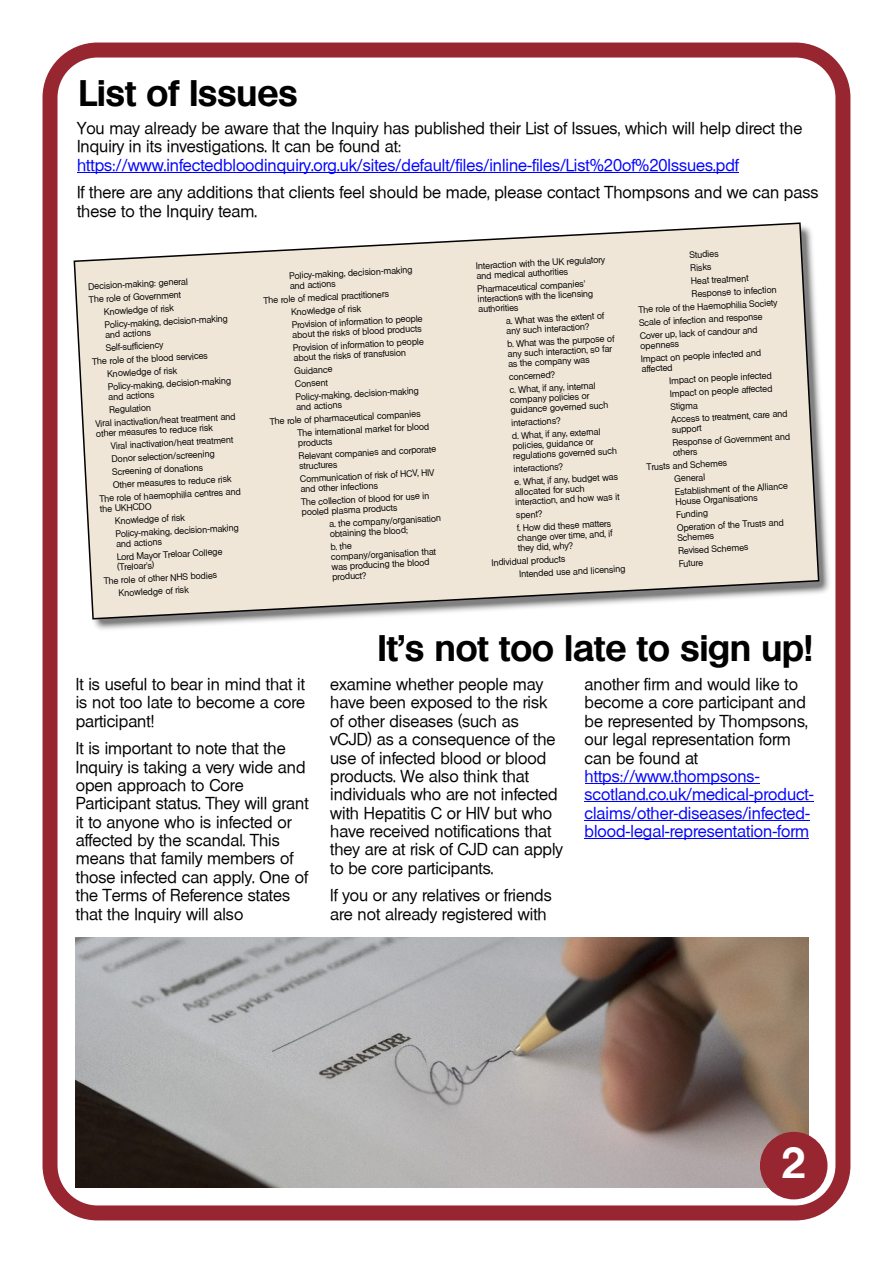
<style>
.page{position:relative;width:893px;height:1263px;background:#fff}
.page>*{position:absolute;margin:0;border:0;box-sizing:border-box;transform-origin:0 0}
.t1{font:42.3px "Basic Sans SF Bold";color:#fff}
.t2{font:36px "Basic Sans SF Bold";color:#000}
.t3{font:16.5px/18.5px "Basic Sans SF";color:#000}
.t4{font:16.5px/18.5px "Basic Sans SF";color:#00f}
.t5{font:9px/13px "Basic Sans SF";color:#000}
</style>
<div class="page">
<div style="left:43px;top:43px;width:807px;height:1177px;border:15px solid #982630;border-radius:48px"></div>
<hr style="left:585px;top:783px;width:175px;height:1px;background:#00f">
<hr style="left:585px;top:801px;width:229px;height:1px;background:#00f">
<hr style="left:585px;top:820px;width:225px;height:1px;background:#00f">
<hr style="left:585px;top:838px;width:224px;height:1px;background:#00f">
<hr style="left:77px;top:172px;width:662px;height:1px;background:#00f">
<img style="left:94px;top:219px;width:742px;height:416px">
<svg style="left:73px;top:222px;width:747px;height:398px;background:#eae3d6"></svg>
<img style="left:75px;top:938px;width:733px;height:250px">
<div style="left:760px;top:1132px;width:67px;height:67px;background:#982630;border:2px solid #982630;border-radius:50%"></div>
<h2 class="t2" style="left:79px;top:79px;width:220px">List of Issues</h2>
<h3 class="t3" style="left:77px;top:119px;width:727px">You may already be aware that the Inquiry has published their List of Issues, which will help direct the<br>Inquiry in its investigations. It can be found at:</h3>
<h3 class="t4" style="left:77px;top:156px;width:663px">https://www.infectedbloodinquiry.org.uk/sites/default/files/inline-files/List%20of%20Issues.pdf</h3>
<h3 class="t3" style="left:77px;top:183px;width:743px">If there are any additions that clients feel should be made, please contact Thompsons and we can pass these to the Inquiry team.</h3>
<p class="t5" style="left:88px;top:280px;width:101px;rotate:-3deg">Decision-making: general</p>
<p class="t5" style="left:89px;top:293px;width:94px;rotate:-3deg">The role of Government</p>
<p class="t5" style="left:104px;top:305px;width:71px;rotate:-3deg">Knowledge of risk</p>
<p class="t5" style="left:104px;top:318px;width:125px;rotate:-3deg">Policy-making, decision-making</p>
<p class="t5" style="left:105px;top:328px;width:47px;rotate:-3deg">and actions</p>
<p class="t5" style="left:106px;top:341px;width:59px;rotate:-3deg">Self-sufficiency</p>
<p class="t5" style="left:92px;top:355px;width:117px;rotate:-3deg">The role of the blood services</p>
<p class="t5" style="left:107px;top:367px;width:71px;rotate:-3deg">Knowledge of risk</p>
<p class="t5" style="left:108px;top:380px;width:125px;rotate:-3deg">Policy-making, decision-making</p>
<p class="t5" style="left:108px;top:390px;width:47px;rotate:-3deg">and actions</p>
<p class="t5" style="left:109px;top:403px;width:43px;rotate:-3deg">Regulation</p>
<p class="t5" style="left:95px;top:417px;width:142px;rotate:-3deg">Viral inactivation/heat treatment and</p>
<p class="t5" style="left:96px;top:427px;width:118px;rotate:-3deg">other measures to reduce risk</p>
<p class="t5" style="left:111px;top:439px;width:124px;rotate:-3deg">Viral inactivation/heat treatment</p>
<p class="t5" style="left:111px;top:452px;width:105px;rotate:-3deg">Donor selection/screening</p>
<p class="t5" style="left:112px;top:465px;width:92px;rotate:-3deg">Screening of donations</p>
<p class="t5" style="left:113px;top:478px;width:120px;rotate:-3deg">Other measures to reduce risk</p>
<p class="t5" style="left:99px;top:492px;width:143px;rotate:-3deg">The role of haemophilia centres and</p>
<p class="t5" style="left:114px;top:501px;width:125px;text-indent:-14px;rotate:-3deg">the UKHCDO<br>Knowledge of risk<br>Policy-making, decision-making</p>
<p class="t5" style="left:116px;top:538px;width:107px;rotate:-3deg">and actions<br>Lord Mayor Treloar College</p>
<p class="t5" style="left:117px;top:561px;width:38px;rotate:-3deg">(Treloar’s)</p>
<p class="t5" style="left:104px;top:574px;width:115px;rotate:-3deg">The role of other NHS bodies</p>
<p class="t5" style="left:118px;top:587px;width:71px;rotate:-3deg">Knowledge of risk</p>
<p class="t5" style="left:289px;top:271px;width:125px;line-height:10.1px;rotate:-3deg">Policy-making, decision-making and actions</p>
<p class="t5" style="left:290px;top:292px;width:132px;text-indent:-27px;rotate:-3deg">The role of medical practitioners<br>Knowledge of risk<br>Provision of information to people</p>
<p class="t5" style="left:292px;top:328px;width:132px;rotate:-3deg">about the risks of blood products<br>Provision of information to people</p>
<p class="t5" style="left:293px;top:352px;width:125px;rotate:-3deg">about the risks of transfusion<br>Guidance<br>Consent<br>Policy-making, decision-making</p>
<p class="t5" style="left:296px;top:401px;width:47px;rotate:-3deg">and actions</p>
<p class="t5" style="left:270px;top:415px;width:152px;rotate:-3deg">The role of pharmaceutical companies</p>
<p class="t5" style="left:297px;top:427px;width:133px;rotate:-3deg">The international market for blood</p>
<p class="t5" style="left:298px;top:437px;width:139px;rotate:-3deg">products<br>Relevant companies and corporate</p>
<p class="t5" style="left:299px;top:460px;width:136px;rotate:-3deg">structures<br>Communication of risk of HCV, HIV</p>
<p class="t5" style="left:300px;top:483px;width:130px;rotate:-3deg">and other infections<br>The collection of blood for use in</p>
<p class="t5" style="left:328px;top:504px;width:113px;text-indent:-27px;rotate:-3deg">pooled plasma products<br>a. the company/organisation</p>
<p class="t5" style="left:330px;top:527px;width:80px;rotate:-3deg">obtaining the blood; b. the</p>
<p class="t5" style="left:331px;top:552px;width:107px;line-height:10.1px;rotate:-3deg">company/organisation that was producing the blood product?</p>
<p class="t5" style="left:476px;top:261px;width:131px;line-height:10.1px;rotate:-3deg">Interaction with the UK regulatory and medical authorities</p>
<p class="t5" style="left:477px;top:284px;width:117px;line-height:10.1px;rotate:-3deg">Pharmaceutical companies’ interactions with the licensing authorities</p>
<p class="t5" style="left:506px;top:316px;width:100px;line-height:10.1px;rotate:-3deg">a. What was the extent of any such interaction?</p>
<p class="t5" style="left:507px;top:339px;width:109px;line-height:10.1px;rotate:-3deg">b. What was the purpose of any such interaction, so far as the company was</p>
<p class="t5" style="left:509px;top:370px;width:87px;rotate:-3deg">concerned?<br>c. What, if any, internal</p>
<p class="t5" style="left:510px;top:395px;width:99px;line-height:10.1px;rotate:-3deg">company policies or guidance governed such</p>
<p class="t5" style="left:511px;top:416px;width:90px;rotate:-3deg">interactions?<br>d. What, if any, external</p>
<p class="t5" style="left:512px;top:441px;width:106px;line-height:10.1px;rotate:-3deg">policies, guidance or regulations governed such</p>
<p class="t5" style="left:513px;top:463px;width:105px;rotate:-3deg">interactions?<br>e. What, if any, budget was</p>
<p class="t5" style="left:515px;top:487px;width:106px;line-height:10.1px;rotate:-3deg">allocated for such interaction, and how was it</p>
<p class="t5" style="left:516px;top:509px;width:96px;rotate:-3deg">spent?<br>f. How did these matters</p>
<p class="t5" style="left:517px;top:533px;width:97px;line-height:10.1px;rotate:-3deg">change over time, and, if they did, why?</p>
<p class="t5" style="left:518px;top:555px;width:108px;text-indent:-27px;rotate:-3deg">Individual products<br>Intended use and licensing</p>
<p class="t5" style="left:689px;top:248px;width:30px;rotate:-3deg">Studies</p>
<p class="t5" style="left:690px;top:261px;width:22px;rotate:-3deg">Risks</p>
<p class="t5" style="left:691px;top:274px;width:59px;rotate:-3deg">Heat treatment</p>
<p class="t5" style="left:691px;top:287px;width:87px;rotate:-3deg">Response to infection</p>
<p class="t5" style="left:638px;top:303px;width:141px;rotate:-3deg">The role of the Haemophilia Society</p>
<p class="t5" style="left:639px;top:316px;width:125px;rotate:-3deg">Scale of infection and response</p>
<p class="t5" style="left:639px;top:329px;width:119px;rotate:-3deg">Cover up, lack of candour and</p>
<p class="t5" style="left:640px;top:339px;width:122px;rotate:-3deg">openness<br>Impact on people infected and</p>
<p class="t5" style="left:668px;top:361px;width:118px;text-indent:-27px;rotate:-3deg">affected<br>Impact on people infected<br>Impact on people affected<br>Stigma<br>Access to treatment, care and</p>
<p class="t5" style="left:671px;top:423px;width:119px;rotate:-3deg">support<br>Response of Government and</p>
<p class="t5" style="left:673px;top:446px;width:26px;rotate:-3deg">others</p>
<p class="t5" style="left:646px;top:461px;width:82px;rotate:-3deg">Trusts and Schemes</p>
<p class="t5" style="left:674px;top:472px;width:32px;rotate:-3deg">General</p>
<p class="t5" style="left:675px;top:485px;width:114px;rotate:-3deg">Establishment of the Alliance</p>
<p class="t5" style="left:675px;top:495px;width:108px;rotate:-3deg">House Organisations<br>Funding<br>Operation of the Trusts and</p>
<p class="t5" style="left:677px;top:531px;width:72px;rotate:-3deg">Schemes<br>Revised Schemes<br>Future</p>
<h2 class="t2" style="left:378px;top:634px;width:436px">It’s not too late to sign up!</h2>
<h3 class="t3" style="left:76px;top:675px;width:231px;text-align:justify">It is useful to bear in mind that it is not too late to become a core participant!</h3>
<p class="t3" style="left:76px;top:739px;width:234px">It is important to note that the<br>Inquiry is taking a very wide and open approach to Core<br>Participant status. They will grant it to anyone who is infected or affected by the scandal. This means that family members of those infected can apply. One of the Terms of Reference states that the Inquiry will also</p>
<p class="t3" style="left:330px;top:675px;width:234px">examine whether people may have been exposed to the risk of other diseases (such as vCJD) as a consequence of the use of infected blood or blood products. We also think that individuals who are not infected with Hepatitis C or HIV but who have received notifications that they are at risk of CJD can apply to be core participants.</p>
<h3 class="t3" style="left:330px;top:886px;width:223px">If you or any relatives or friends are not already registered with</h3>
<h3 class="t3" style="left:585px;top:675px;width:225px">another firm and would like to become a core participant and be represented by Thompsons, our legal representation form can be found at</h3>
<h3 class="t4" style="left:585px;top:767px;width:231px">https://www.thompsons&shy;scotland.co.uk/medical-product&shy;claims/other-diseases/infected&shy;blood-legal-representation-form</h3>
<h1 class="t1" style="left:781px;top:1147px;width:27px">2</h1>
</div>
